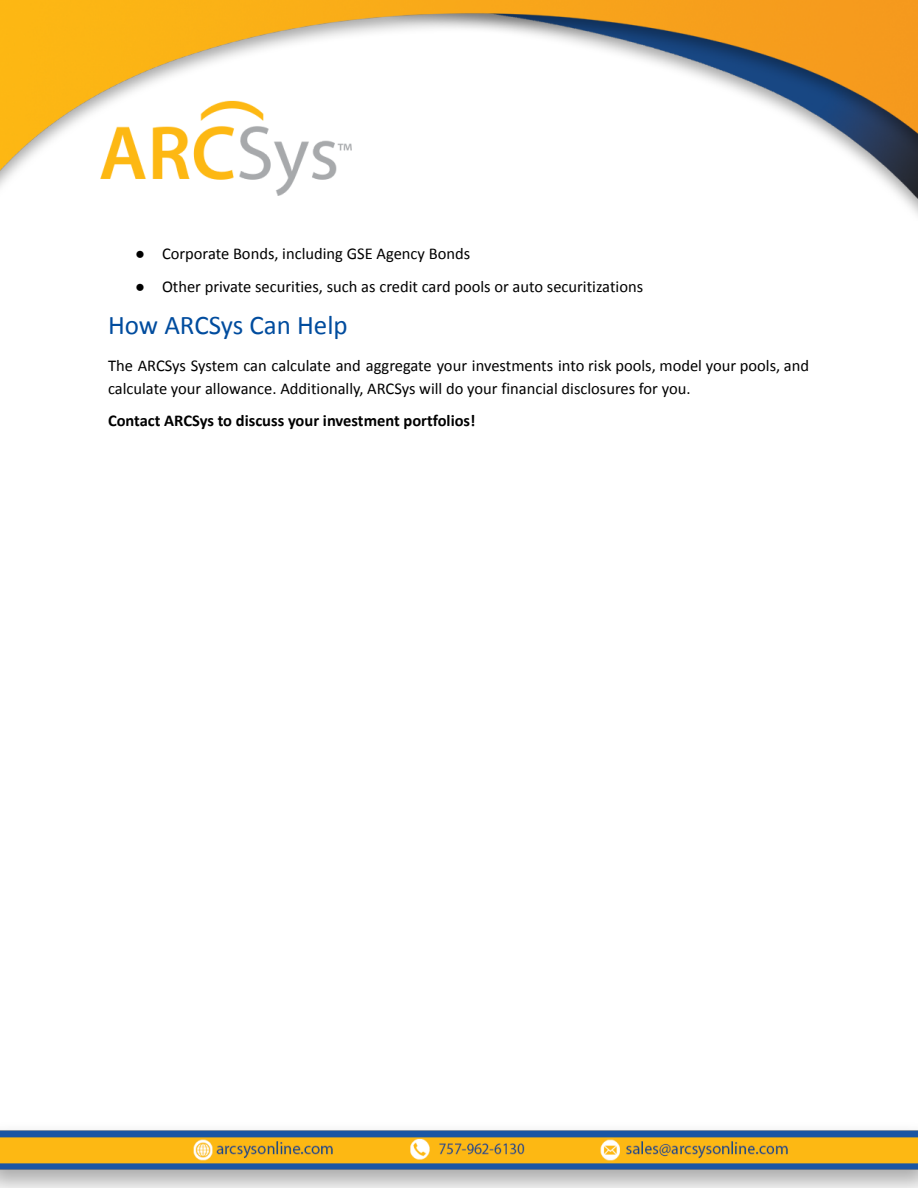
<style>
.page{position:relative;width:918px;height:1188px;background:#fff}
.page>*{position:absolute;margin:0;border:0;box-sizing:border-box;transform-origin:0 0}
.t1{font:27px "Calibri";color:#004c9e}
.t2{font:16.5px/23.1px "Calibri";color:#000}
.t3{font:700 16.5px "Calibri";color:#000}
.s1{font-family:"Arial"}
</style>
<div class="page">
<img style="left:0;top:1130px;width:918px;height:58px">
<img style="left:0;top:0;width:918px;height:215px">
<p class="t2" style="left:135px;top:244px;width:337px"><span class="s1">●</span> Corporate Bonds, including GSE Agency Bonds</p>
<p class="t2" style="left:135px;top:276px;width:510px"><span class="s1">●</span> Other private securities, such as credit card pools or auto securitizations</p>
<h1 class="t1" style="left:108px;top:314px;width:241px">How ARCSys Can Help</h1>
<p class="t2" style="left:108px;top:355px;width:703px">The ARCSys System can calculate and aggregate your investments into risk pools, model your pools, and calculate your allowance. Additionally, ARCSys will do your financial disclosures for you.</p>
<p class="t3" style="left:108px;top:414px;width:369px">Contact ARCSys to discuss your investment portfolios!</p>
</div>
